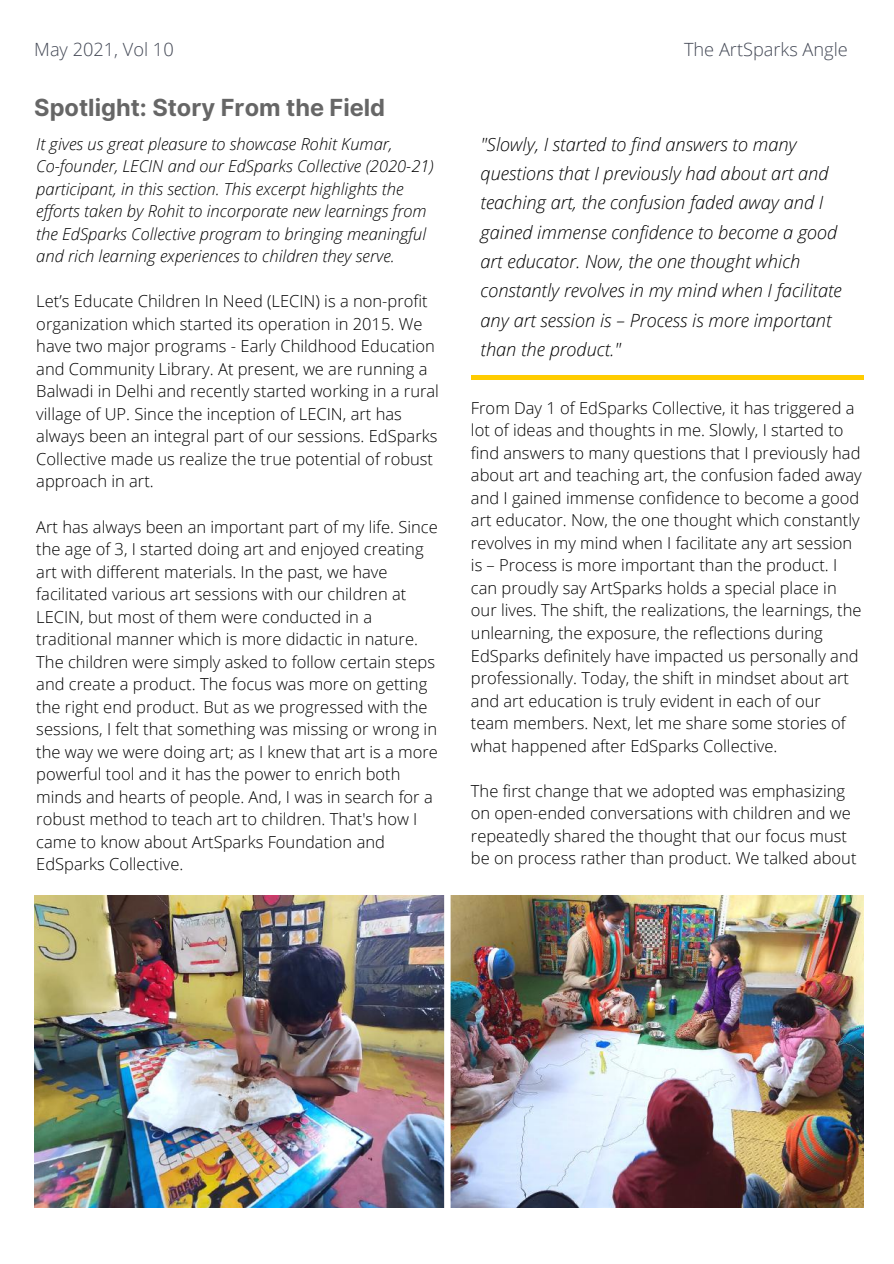
<style>
.page{position:relative;width:894px;height:1264px;background:#fff}
.page>*{position:absolute;margin:0;border:0;box-sizing:border-box;transform-origin:0 0}
.t1{font:700 23.55px "Inter";color:#666}
.t2{font:italic 300 18.15px/29.2px "Open Sans";color:#000}
.t3{font:300 18.15px "Open Sans";color:#444956}
.t4{font:300 16.5px/22.5px "Open Sans";color:#000}
.t5{font:italic 300 16.5px/22.5px "Open Sans";color:#000}
</style>
<div class="page">
<div style="left:471px;top:375px;width:391px;height:5px;background:#fc0"></div>
<img style="left:34px;top:895px;width:410px;height:312px">
<img style="left:450px;top:895px;width:412px;height:312px">
<svg style="left:444px;top:895px;width:1px;height:313px"></svg>
<p class="t3" style="left:34px;top:36px;width:141px">May 2021, Vol 10</p>
<p class="t3" style="left:683px;top:36px;width:165px">The ArtSparks Angle</p>
<h1 class="t1" style="left:34px;top:94px;width:352px">Spotlight: Story From the Field</h1>
<p class="t2" style="left:480px;top:129px;width:363px">"Slowly, I started to find answers to many questions that I previously had about art and teaching art, the confusion faded away and I gained immense confidence to become a good art educator. Now, the one thought which constantly revolves in my mind when I facilitate any art session is – Process is more important than the product."</p>
<p class="t5" style="left:36px;top:132px;width:399px">It gives us great pleasure to showcase Rohit Kumar, Co-founder, LECIN and our EdSparks Collective (2020-21) participant, in this section. This excerpt highlights the efforts taken by Rohit to incorporate new learnings from the EdSparks Collective program to bringing meaningful and rich learning experiences to children they serve.</p>
<p class="t4" style="left:36px;top:289px;width:404px">Let’s Educate Children In Need (LECIN) is a non-profit organization which started its operation in 2015. We have two major programs - Early Childhood Education and Community Library. At present, we are running a Balwadi in Delhi and recently started working in a rural village of UP. Since the inception of LECIN, art has always been an integral part of our sessions. EdSparks Collective made us realize the true potential of robust approach in art.</p>
<p class="t4" style="left:36px;top:515px;width:403px">Art has always been an important part of my life. Since the age of 3, I started doing art and enjoyed creating art with different materials. In the past, we have facilitated various art sessions with our children at LECIN, but most of them were conducted in a traditional manner which is more didactic in nature.<br>The children were simply asked to follow certain steps and create a product. The focus was more on getting the right end product. But as we progressed with the sessions, I felt that something was missing or wrong in the way we were doing art; as I knew that art is a more powerful tool and it has the power to enrich both minds and hearts of people. And, I was in search for a robust method to teach art to children. That's how I came to know about ArtSparks Foundation and EdSparks Collective.</p>
<p class="t4" style="left:471px;top:396px;width:392px">From Day 1 of EdSparks Collective, it has triggered a lot of ideas and thoughts in me. Slowly, I started to find answers to many questions that I previously had about art and teaching art, the confusion faded away and I gained immense confidence to become a good art educator. Now, the one thought which constantly revolves in my mind when I facilitate any art session is – Process is more important than the product. I can proudly say ArtSparks holds a special place in our lives. The shift, the realizations, the learnings, the unlearning, the exposure, the reflections during EdSparks definitely have impacted us personally and professionally. Today, the shift in mindset about art and art education is truly evident in each of our team members. Next, let me share some stories of what happened after EdSparks Collective.</p>
<p class="t4" style="left:471px;top:779px;width:387px">The first change that we adopted was emphasizing on open-ended conversations with children and we repeatedly shared the thought that our focus must be on process rather than product. We talked about</p>
</div>
